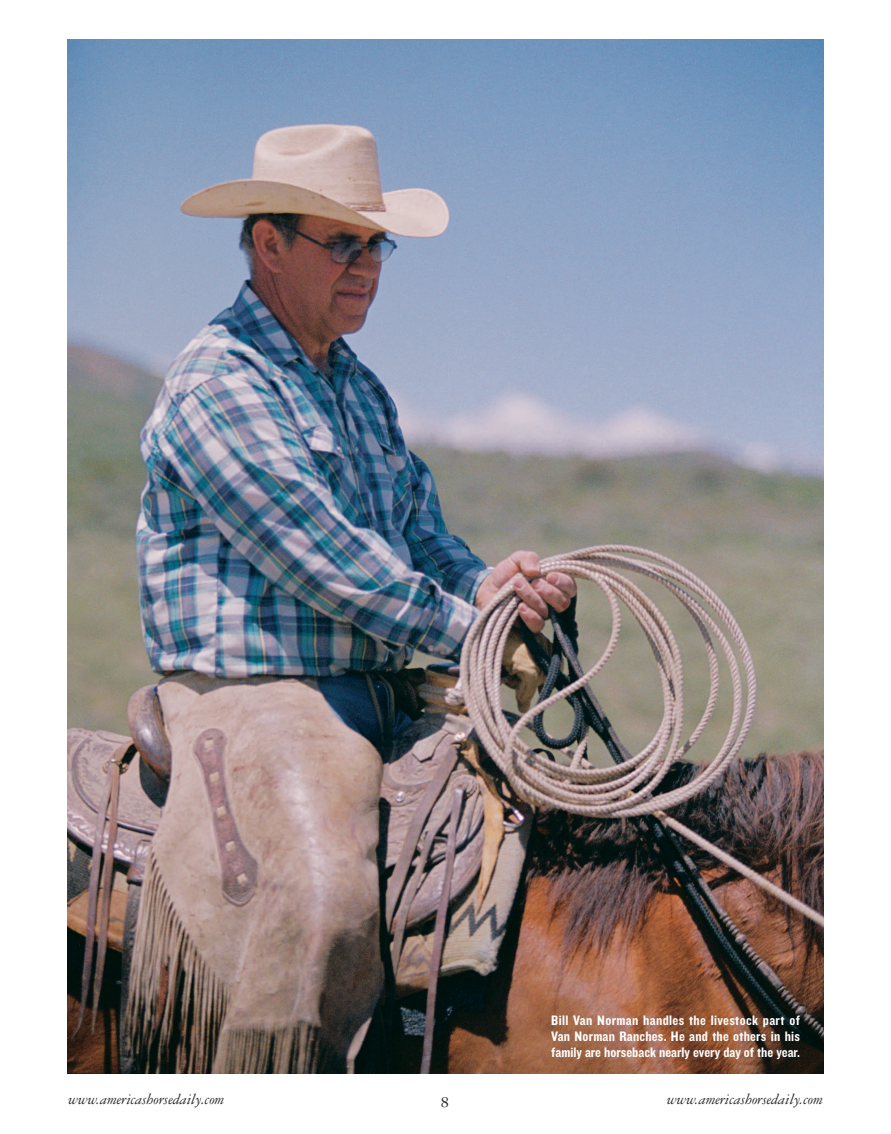
<style>
.page{position:relative;width:891px;height:1134px;background:#fff}
.page>*{position:absolute;margin:0;border:0;box-sizing:border-box;transform-origin:0 0}
.t1{font:16.5px "Garamond Three";color:#231f20}
.t2{font:italic 15.75px "Garamond Three";color:#231f20}
.t3{font:14.25px/16.5px "Knockout HTF50 Welterweight";color:#fff;text-align:justify}
</style>
<div class="page">
<img style="left:68px;top:39px;width:755px;height:1035px">
<p class="t3" style="left:551px;top:1011px;width:250px">Bill Van Norman handles the livestock part of Van Norman Ranches. He and the others in his family are horseback nearly every day of the year.</p>
<p class="t2" style="left:68px;top:1094px;width:157px">www.americashorsedaily.com</p>
<p class="t1" style="left:441px;top:1096px;width:10px">8</p>
<p class="t2" style="left:667px;top:1094px;width:157px">www.americashorsedaily.com</p>
</div>
